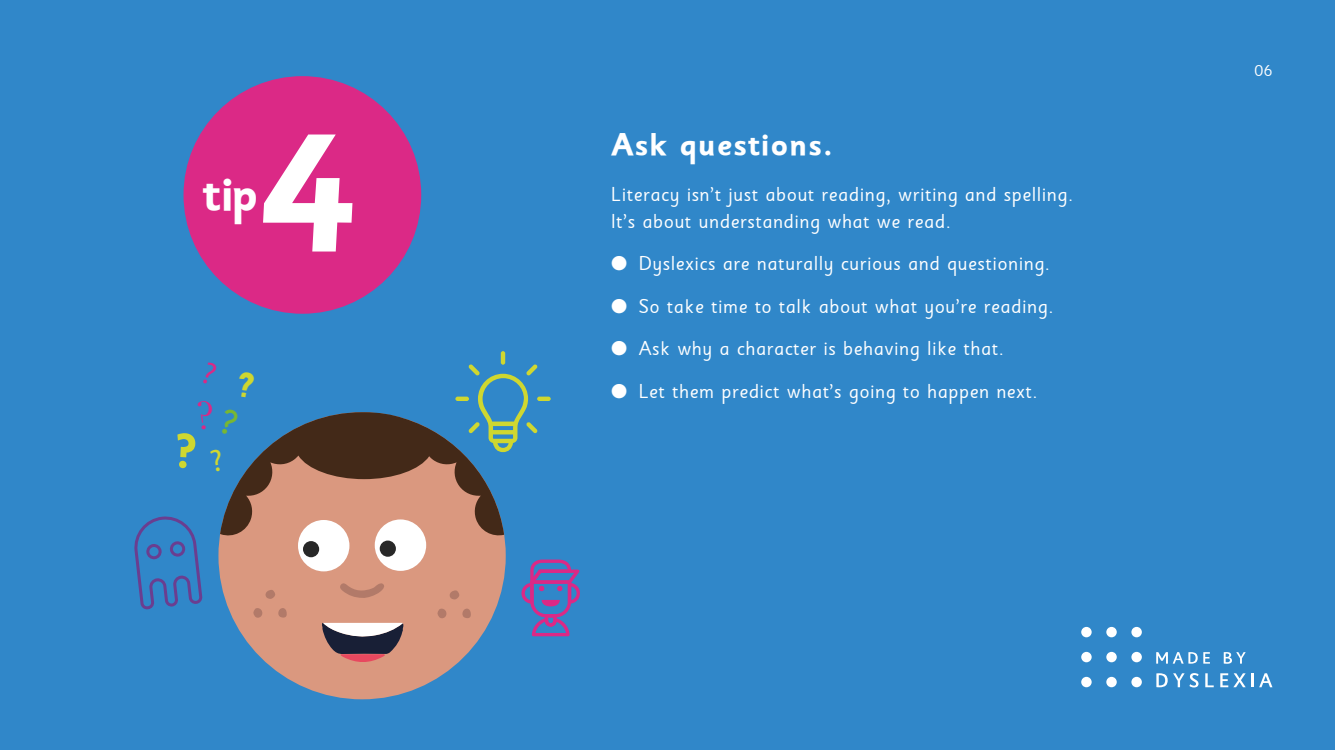
<style>
.page{position:relative;width:1335px;height:750px;background:#fff}
.page>*{position:absolute;margin:0;border:0;box-sizing:border-box;transform-origin:0 0}
.t1{font:700 188.38px "Sassoon Sans Slope";color:#fff}
.t2{font:700 47.94px "Sassoon Sans";color:#fff}
.t3{font:700 31.25px "Sassoon Sans";letter-spacing:.02em;color:#fff}
.t4{font:20px/26.9px "Sassoon Sans";letter-spacing:.02em;color:#fff}
.t5{font:15.62px "Sassoon Sans";color:#fff}
</style>
<div class="page">
<div style="left:0;top:0;width:1334px;height:750px;background:#3087c9"></div>
<svg style="left:1156px;top:652px;width:41px;height:12px"></svg>
<svg style="left:1203px;top:652px;width:6px;height:12px"></svg>
<svg style="left:1223px;top:652px;width:22px;height:12px"></svg>
<svg style="left:1156px;top:673px;width:11px;height:14px"></svg>
<svg style="left:1173px;top:673px;width:25px;height:15px"></svg>
<svg style="left:1205px;top:673px;width:8px;height:14px"></svg>
<svg style="left:1220px;top:673px;width:25px;height:14px"></svg>
<svg style="left:1251px;top:673px;width:2px;height:14px"></svg>
<svg style="left:1259px;top:673px;width:13px;height:14px"></svg>
<div style="left:1081px;top:627px;width:10px;height:10px;background:#fff;border-radius:50%"></div>
<div style="left:1081px;top:652px;width:10px;height:10px;background:#fff;border-radius:50%"></div>
<div style="left:1081px;top:677px;width:10px;height:10px;background:#fff;border-radius:50%"></div>
<div style="left:1106px;top:627px;width:10px;height:10px;background:#fff;border-radius:50%"></div>
<div style="left:1106px;top:652px;width:10px;height:10px;background:#fff;border-radius:50%"></div>
<div style="left:1106px;top:677px;width:10px;height:10px;background:#fff;border-radius:50%"></div>
<div style="left:1131px;top:627px;width:10px;height:10px;background:#fff;border-radius:50%"></div>
<div style="left:1131px;top:652px;width:10px;height:10px;background:#fff;border-radius:50%"></div>
<div style="left:1131px;top:677px;width:10px;height:10px;background:#fff;border-radius:50%"></div>
<div style="left:218px;top:412px;width:288px;height:287px;background:#da987f;border-radius:50%"></div>
<hr style="left:501px;top:351px;width:4px;height:14px;background:#cfd730;border-radius:2px">
<div style="left:183px;top:76px;width:238px;height:238px;background:#db2986;border-radius:50%"></div>
<svg style="left:134px;top:362px;width:446px;height:302px"></svg>
<h1 class="t1" style="left:256px;top:76px;width:97px">4</h1>
<h2 class="t2" style="left:202px;top:177px;width:58px">tip</h2>
<h3 class="t3" style="left:611px;top:133px;width:223px">Ask questions.</h3>
<p class="t4" style="left:611px;top:183px;width:463px">Literacy isn’t just about reading, writing and spelling.<br>It’s about understanding what we read.</p>
<p class="t4" style="left:611px;top:253px;width:440px">● Dyslexics are naturally curious and questioning.</p>
<p class="t4" style="left:611px;top:295px;width:444px">● So take time to talk about what you’re reading.</p>
<p class="t4" style="left:611px;top:338px;width:394px">● Ask why a character is behaving like that.</p>
<p class="t4" style="left:611px;top:380px;width:428px">● Let them predict what’s going to happen next.</p>
<p class="t5" style="left:1254px;top:65px;width:19px">06</p>
</div>
